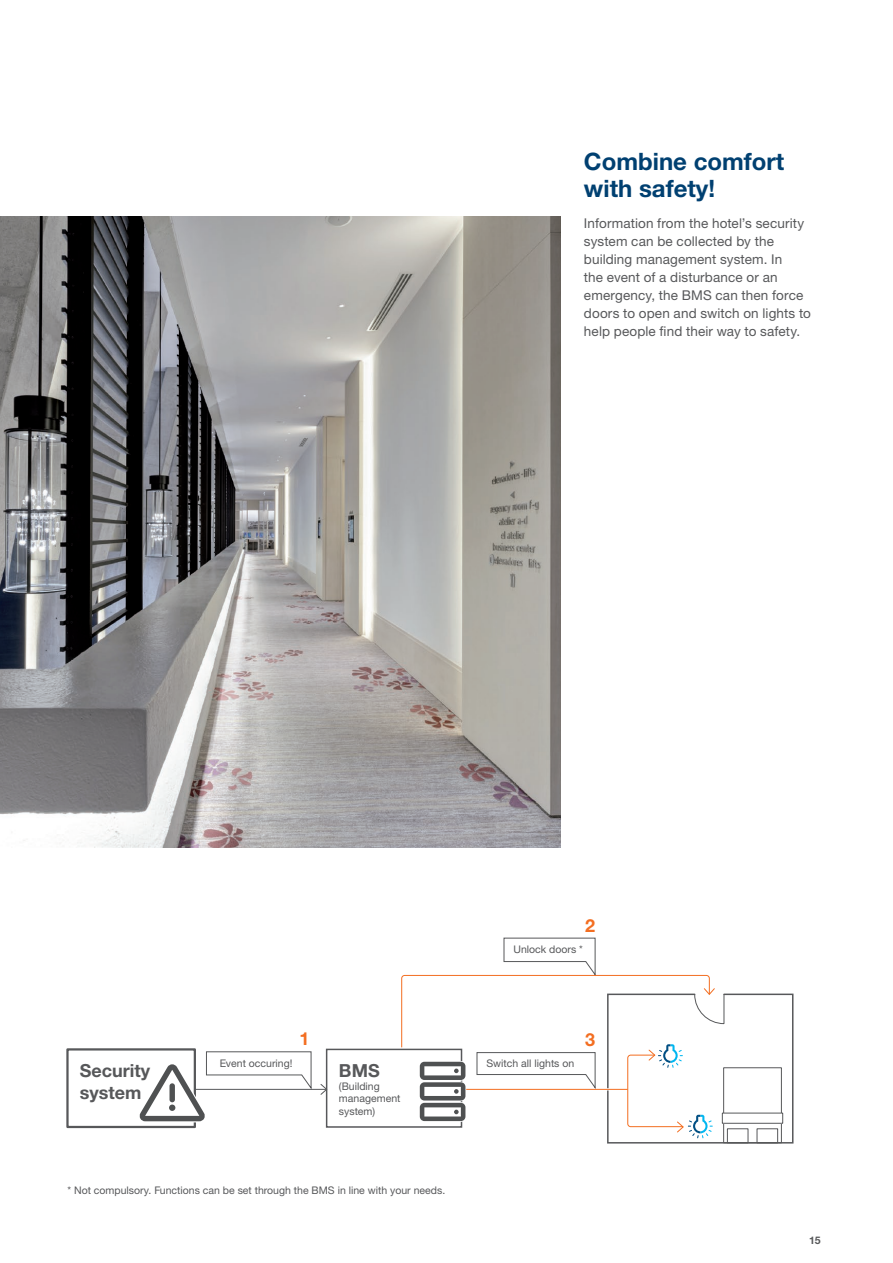
<style>
.page{position:relative;width:893px;height:1263px;background:#fff}
.page>*{position:absolute;margin:0;border:0;box-sizing:border-box;transform-origin:0 0}
.t1{font:700 24px/27px "Helvetica Neue LTW1 G";color:#004071}
.t2{font:700 18px/21.6px "Helvetica Neue LTW1 G";color:#57585a}
.t3{font:700 18px "Helvetica Neue LTW1 G";color:#f36e21}
.t4{font:13.5px/18px "Helvetica Neue LTW1 G";letter-spacing:.01em;color:#57585a}
.t5{font:10.5px/12.6px "Helvetica Neue LTW1 G";color:#57585a}
.t6{font:700 10.5px "Helvetica Neue LTW1 G";color:#57585a}
</style>
<div class="page">
<img style="left:0;top:217px;width:561px;height:631px">
<div style="left:66px;top:1048px;width:130px;height:80px;border:2px solid #57585a"></div>
<hr style="left:195px;top:1089px;width:132px;height:1px;background:#57585a">
<div style="left:326px;top:1049px;width:136px;height:79px;border:2px solid #57585a"></div>
<svg style="left:401px;top:937px;width:393px;height:207px"></svg>
<svg style="left:320px;top:1083px;width:8px;height:12px"></svg>
<svg style="left:139px;top:1051px;width:173px;height:72px"></svg>
<div style="left:169px;top:1083px;width:6px;height:19px;background:#4f5152;border-radius:3px"></div>
<h1 class="t1" style="left:584px;top:148px;width:202px">Combine comfort with safety!</h1>
<p class="t4" style="left:584px;top:214px;width:228px">Information from the hotel’s security system can be collected by the building management system. In<br>the event of a disturbance or an emergency, the BMS can then force doors to open and switch on lights to help people find their way to safety.</p>
<h2 class="t3" style="left:585px;top:914px;width:12px">2</h2>
<p class="t5" style="left:513px;top:943px;width:71px">Unlock doors *</p>
<h2 class="t3" style="left:299px;top:1028px;width:12px">1</h2>
<h2 class="t3" style="left:585px;top:1029px;width:12px">3</h2>
<h2 class="t2" style="left:80px;top:1060px;width:72px">Security system</h2>
<p class="t5" style="left:220px;top:1057px;width:74px">Event occuring!</p>
<h2 class="t2" style="left:339px;top:1059px;width:42px">BMS</h2>
<p class="t5" style="left:339px;top:1079px;width:63px">(Building management system)</p>
<p class="t5" style="left:486px;top:1056px;width:89px">Switch all lights on</p>
<p class="t5" style="left:67px;top:1184px;width:379px">* Not compulsory. Functions can be set through the BMS in line with your needs.</p>
<p class="t6" style="left:809px;top:1233px;width:13px">15</p>
</div>
